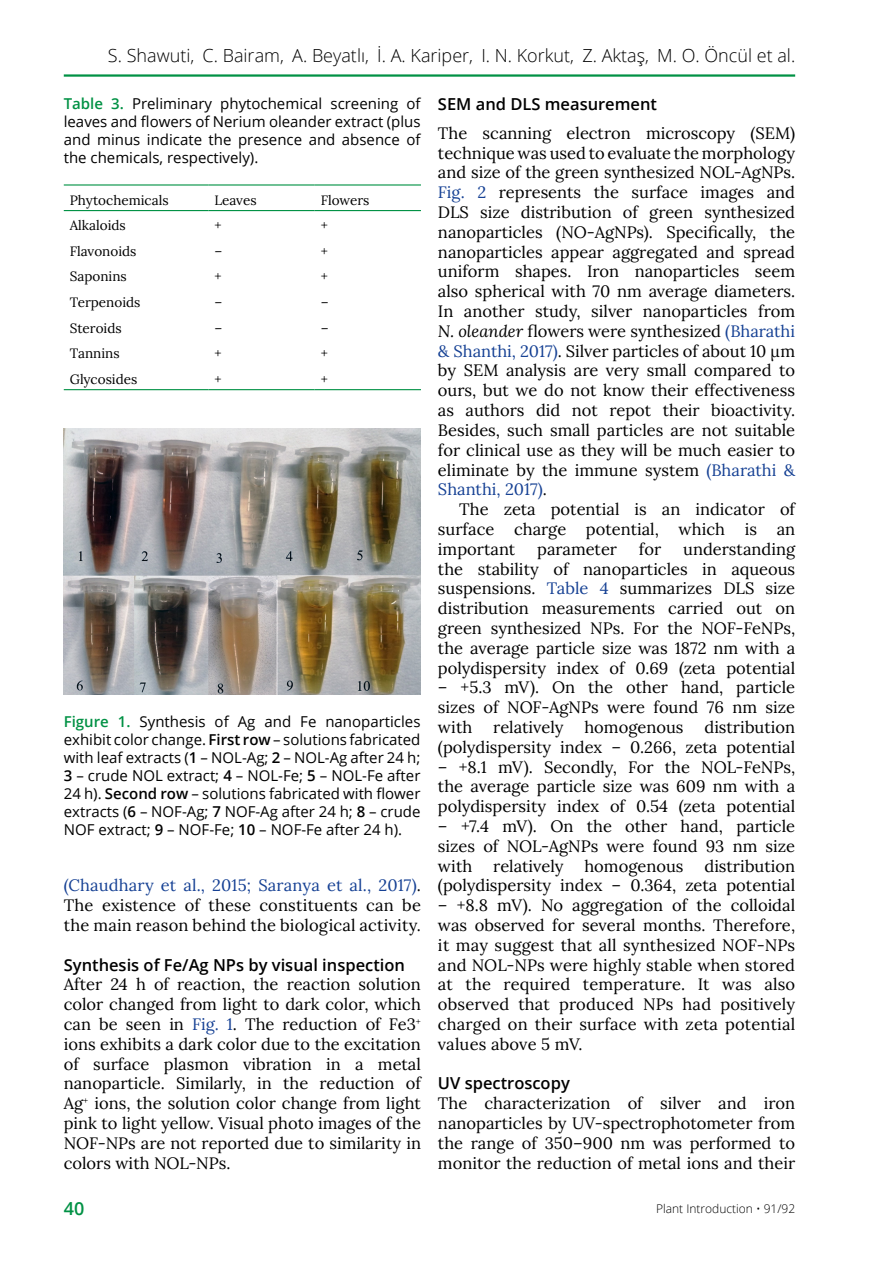
<style>
.page{position:relative;width:893px;height:1263px;background:#fff}
.page>*{position:absolute;margin:0;border:0;box-sizing:border-box;transform-origin:0 0}
.t1{font:300 18px "Open Sans";color:#000}
.t2{font:600 18px "Open Sans";color:#009144}
.t3{font:16.5px/19.8px "Lora";color:#000;text-align:justify}
.t4{font:600 16.5px "Open Sans";color:#000}
.t5{font:15px/18px "Open Sans";color:#000;text-align:justify}
.t6{font:13.5px "Lora";color:#000}
.t7{font:300 12px "Open Sans";color:#000}
.s1{font-weight:600;color:#009144}
.s2{font-weight:600}
.s3{color:#164194}
.s4{font-style:italic}
</style>
<div class="page">
<hr style="left:64px;top:74px;width:731px;height:3px;background:#009144">
<hr style="left:64px;top:389px;width:144px;height:1px;background:#009144">
<hr style="left:208px;top:389px;width:107px;height:1px;background:#009144">
<hr style="left:315px;top:389px;width:106px;height:1px;background:#009144">
<hr style="left:64px;top:184px;width:144px;height:2px;background:#009144">
<hr style="left:208px;top:184px;width:107px;height:2px;background:#009144">
<hr style="left:315px;top:184px;width:106px;height:2px;background:#009144">
<hr style="left:64px;top:210px;width:144px;height:1px;background:#009144">
<hr style="left:208px;top:210px;width:107px;height:1px;background:#009144">
<hr style="left:315px;top:210px;width:106px;height:1px;background:#009144">
<img style="left:64px;top:428px;width:356px;height:266px">
<p class="t1" style="left:108px;top:43px;width:689px">S. Shawuti, C. Bairam, A. Beyatlı, İ. A. Kariper, I. N. Korkut, Z. Aktaş, M. O. Öncül et al.</p>
<p class="t5" style="left:64px;top:94px;width:358px"><span class="s1">Table 3.</span> Preliminary phytochemical screening of leaves and flowers of Nerium oleander extract (plus and minus indicate the presence and absence of the chemicals, respectively).</p>
<p class="t6" style="left:70px;top:190px;width:100px">Phytochemicals</p>
<p class="t6" style="left:214px;top:190px;width:44px">Leaves</p>
<p class="t6" style="left:321px;top:190px;width:50px">Flowers</p>
<p class="t6" style="left:70px;top:215px;width:58px">Alkaloids</p>
<p class="t6" style="left:214px;top:215px;width:9px">+</p>
<p class="t6" style="left:321px;top:215px;width:9px">+</p>
<p class="t6" style="left:70px;top:241px;width:68px">Flavonoids</p>
<p class="t6" style="left:214px;top:241px;width:9px">–</p>
<p class="t6" style="left:321px;top:241px;width:9px">+</p>
<p class="t6" style="left:70px;top:266px;width:59px">Saponins</p>
<p class="t6" style="left:214px;top:266px;width:9px">+</p>
<p class="t6" style="left:321px;top:266px;width:9px">+</p>
<p class="t6" style="left:70px;top:292px;width:72px">Terpenoids</p>
<p class="t6" style="left:214px;top:292px;width:9px">–</p>
<p class="t6" style="left:321px;top:292px;width:9px">–</p>
<p class="t6" style="left:70px;top:317px;width:53px">Steroids</p>
<p class="t6" style="left:214px;top:317px;width:9px">–</p>
<p class="t6" style="left:321px;top:317px;width:9px">–</p>
<p class="t6" style="left:70px;top:343px;width:51px">Tannins</p>
<p class="t6" style="left:214px;top:343px;width:9px">+</p>
<p class="t6" style="left:321px;top:343px;width:9px">+</p>
<p class="t6" style="left:70px;top:369px;width:69px">Glycosides</p>
<p class="t6" style="left:214px;top:369px;width:9px">+</p>
<p class="t6" style="left:321px;top:369px;width:9px">+</p>
<p class="t5" style="left:64px;top:712px;width:358px"><span class="s1">Figure 1.</span> Synthesis of Ag and Fe nanoparticles exhibit color change. <span class="s2">First row</span> – solutions fabricated with leaf extracts (<span class="s2">1</span> – NOL-Ag; <span class="s2">2</span> – NOL-Ag after 24 h; <span class="s2">3</span> – crude NOL extract; <span class="s2">4</span> – NOL-Fe; <span class="s2">5</span> – NOL-Fe after 24 h). <span class="s2">Second row</span> – solutions fabricated with flower extracts (<span class="s2">6</span> – NOF-Ag; <span class="s2">7</span> NOF-Ag after 24 h; <span class="s2">8</span> – crude NOF extract; <span class="s2">9</span> – NOF-Fe; <span class="s2">10</span> – NOF-Fe after 24 h).</p>
<p class="t3" style="left:64px;top:874px;width:359px"><span class="s3">(Chaudhary et al., 2015; Saranya et al., 2017)</span>.<br>The existence of these constituents can be the main reason behind the biological activity.</p>
<p class="t4" style="left:64px;top:953px;width:343px">Synthesis of Fe/Ag NPs by visual inspection</p>
<p class="t3" style="left:64px;top:973px;width:359px">After 24 h of reaction, the reaction solution color changed from light to dark color, which can be seen in <span class="s3">Fig. 1</span>. The reduction of Fe3<sup>+ </sup>ions exhibits a dark color due to the excitation of surface plasmon vibration in a metal nanoparticle. Similarly, in the reduction of Ag<sup>+</sup> ions, the solution color change from light pink to light yellow. Visual photo images of the NOF-NPs are not reported due to similarity in colors with NOL-NPs.</p>
<p class="t4" style="left:438px;top:93px;width:221px">SEM and DLS measurement</p>
<p class="t3" style="left:438px;top:122px;width:359px">The scanning electron microscopy (SEM) technique was used to evaluate the morphology and size of the green synthesized NOL-AgNPs.<br><span class="s3">Fig. 2</span> represents the surface images and DLS size distribution of green synthesized nanoparticles (NO-AgNPs). Specifically, the nanoparticles appear aggregated and spread uniform shapes. Iron nanoparticles seem also spherical with 70 nm average diameters.<br>In another study, silver nanoparticles from <span class="s4">N. oleander</span> flowers were synthesized <span class="s3">(Bharathi &amp; Shanthi, 2017)</span>. Silver particles of about 10 μm by SEM analysis are very small compared to ours, but we do not know their effectiveness as authors did not repot their bioactivity.<br>Besides, such small particles are not suitable for clinical use as they will be much easier to eliminate by the immune system <span class="s3">(Bharathi &amp; Shanthi, 2017)</span>.</p>
<p class="t3" style="left:438px;top:498px;width:359px;text-indent:21px">The zeta potential is an indicator of surface charge potential, which is an important</p>
<p class="t3" style="left:537px;top:538px;width:81px">parameter</p>
<p class="t3" style="left:639px;top:538px;width:24px">for</p>
<p class="t3" style="left:438px;top:538px;width:359px;text-indent:245px">understanding the stability of nanoparticles in aqueous suspensions. <span class="s3">Table 4</span> summarizes DLS size distribution measurements carried out on green synthesized NPs. For the NOF-FeNPs, the average particle size was 1872 nm with a polydispersity index of 0.69 (zeta potential</p>
<p class="t3" style="left:438px;top:676px;width:359px">– +5.3 mV). On the other hand, particle sizes of NOF-AgNPs were found 76 nm size with</p>
<p class="t3" style="left:438px;top:716px;width:359px;text-align:right">distribution<br>(polydispersity index – 0.266, zeta potential</p>
<p class="t3" style="left:438px;top:756px;width:359px">– +8.1 mV). Secondly, For the NOL-FeNPs, the average particle size was 609 nm with a polydispersity index of 0.54 (zeta potential</p>
<p class="t3" style="left:438px;top:815px;width:359px">– +7.4 mV). On the other hand, particle sizes of NOL-AgNPs were found 93 nm size with</p>
<p class="t3" style="left:493px;top:716px;width:72px">relatively</p>
<p class="t3" style="left:584px;top:716px;width:101px">homogenous</p>
<p class="t3" style="left:438px;top:855px;width:359px;text-align:right">distribution<br>(polydispersity index – 0.364, zeta potential</p>
<p class="t3" style="left:438px;top:894px;width:359px">– +8.8 mV). No aggregation of the colloidal was observed for several months. Therefore, it may suggest that all synthesized NOF-NPs and NOL-NPs were highly stable when stored at the required temperature. It was also observed that produced NPs had positively charged on their surface with zeta potential values above 5 mV.</p>
<p class="t4" style="left:438px;top:1072px;width:133px">UV spectroscopy</p>
<p class="t3" style="left:438px;top:1092px;width:359px">The characterization of silver and iron nanoparticles by UV-spectrophotometer from the range of 350–900 nm was performed to monitor the reduction of metal ions and their</p>
<p class="t3" style="left:493px;top:855px;width:72px">relatively</p>
<p class="t3" style="left:584px;top:855px;width:101px">homogenous</p>
<p class="t2" style="left:64px;top:1196px;width:22px">40</p>
<p class="t7" style="left:656px;top:1200px;width:141px">Plant Introduction • 91/92</p>
</div>
